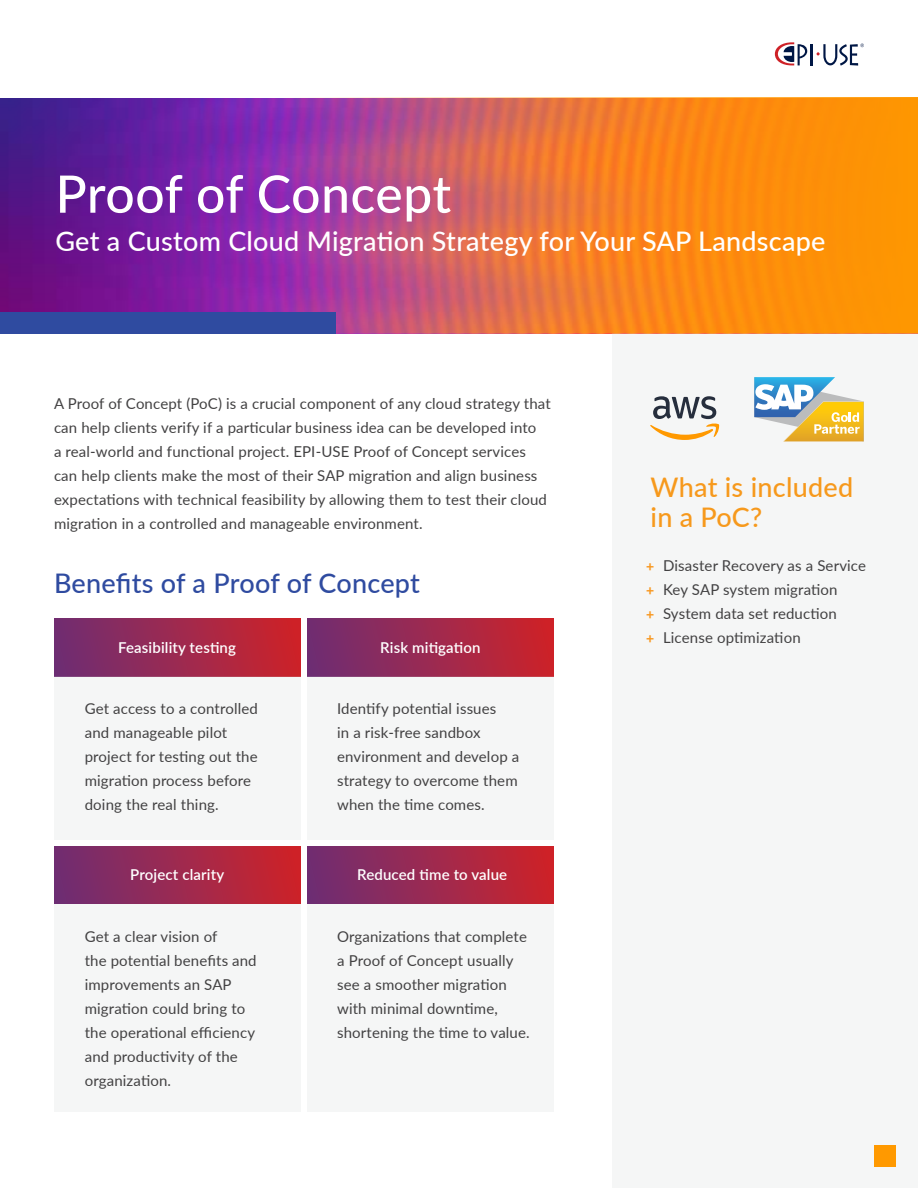
<style>
.page{position:relative;width:918px;height:1188px;background:#fff}
.page>*{position:absolute;margin:0;border:0;box-sizing:border-box;transform-origin:0 0}
.t1{font:500 51.75px "Lato";color:#fff}
.t2{font:500 27px "Lato";letter-spacing:.01em;color:#fff}
.t3{font:500 27px "Lato";letter-spacing:.005em;color:#2f4ba0}
.t4{font:500 27px/30px "Lato";letter-spacing:.01em;color:#f7991c}
.t5{font:15px/24px "Lato";letter-spacing:.01em;color:#424142}
.t6{font:600 15px "Lato";letter-spacing:.01em;color:#fff}
.s1{font-weight:700;color:#f89923}
</style>
<div class="page">
<img style="left:0;top:99px;width:918px;height:235px">
<svg style="left:284px;top:98px;width:634px;height:235px;background:#e3733c"></svg>
<div style="left:54px;top:619px;width:246px;height:57px;background:linear-gradient(to right,#6d2e75,#cd2329)"></div>
<div style="left:54px;top:846px;width:246px;height:58px;background:linear-gradient(to right,#6d2e75,#cd2329)"></div>
<div style="left:307px;top:619px;width:247px;height:57px;background:linear-gradient(to right,#6d2e75,#ce2329)"></div>
<div style="left:307px;top:846px;width:247px;height:58px;background:linear-gradient(to right,#6d2e75,#ce2329)"></div>
<div style="left:612px;top:334px;width:306px;height:854px;background:#f5f6f6"></div>
<div style="left:874px;top:1145px;width:22px;height:22px;background:#f90"></div>
<hr style="left:810px;top:44px;width:3px;height:21px;background:#001745">
<svg style="left:775px;top:42px;width:32px;height:23px"></svg>
<svg style="left:817px;top:44px;width:47px;height:22px"></svg>
<div style="left:54px;top:676px;width:246px;height:163px;background:#f5f6f6"></div>
<div style="left:54px;top:904px;width:246px;height:208px;background:#f5f6f6"></div>
<div style="left:307px;top:676px;width:247px;height:163px;background:#f5f6f6"></div>
<div style="left:307px;top:904px;width:247px;height:208px;background:#f5f6f6"></div>
<div style="left:0;top:312px;width:336px;height:21px;background:#2f4ba0"></div>
<svg style="left:650px;top:396px;width:70px;height:44px"></svg>
<svg style="left:754px;top:377px;width:110px;height:64px"></svg>
<h1 class="t1" style="left:56px;top:157px;width:397px">Proof of Concept</h1>
<h2 class="t2" style="left:56px;top:222px;width:772px">Get a Custom Cloud Migration Strategy for Your SAP Landscape</h2>
<p class="t5" style="left:54px;top:391px;width:498px">A Proof of Concept (PoC) is a crucial component of any cloud strategy that can help clients verify if a particular business idea can be developed into<br>a real-world and functional project. EPI-USE Proof of Concept services can help clients make the most of their SAP migration and align business expectations with technical feasibility by allowing them to test their cloud migration in a controlled and manageable environment.</p>
<h2 class="t3" style="left:54px;top:564px;width:368px">Benefits of a Proof of Concept</h2>
<p class="t6" style="left:118px;top:636px;width:119px">Feasibility testing</p>
<p class="t5" style="left:85px;top:696px;width:175px">Get access to a controlled and manageable pilot project for testing out the migration process before doing the real thing.</p>
<p class="t6" style="left:130px;top:864px;width:95px">Project clarity</p>
<p class="t5" style="left:85px;top:923px;width:173px">Get a clear vision of<br>the potential benefits and improvements an SAP migration could bring to the operational efficiency and productivity of the organization.</p>
<p class="t6" style="left:380px;top:636px;width:102px">Risk mitigation</p>
<p class="t5" style="left:337px;top:696px;width:184px">Identify potential issues<br>in a risk-free sandbox environment and develop a strategy to overcome them when the time comes.</p>
<p class="t6" style="left:357px;top:864px;width:152px">Reduced time to value</p>
<p class="t5" style="left:337px;top:923px;width:194px">Organizations that complete a Proof of Concept usually see a smoother migration with minimal downtime, shortening the time to value.</p>
<h2 class="t4" style="left:651px;top:471px;width:204px">What is included in a PoC?</h2>
<p class="t5" style="left:646px;top:553px;width:222px"><span class="s1">Ҵ</span> Disaster Recovery as a Service<br><span class="s1">Ҵ</span> Key SAP system migration<br><span class="s1">Ҵ</span> System data set reduction<br><span class="s1">Ҵ</span> License optimization</p>
</div>
